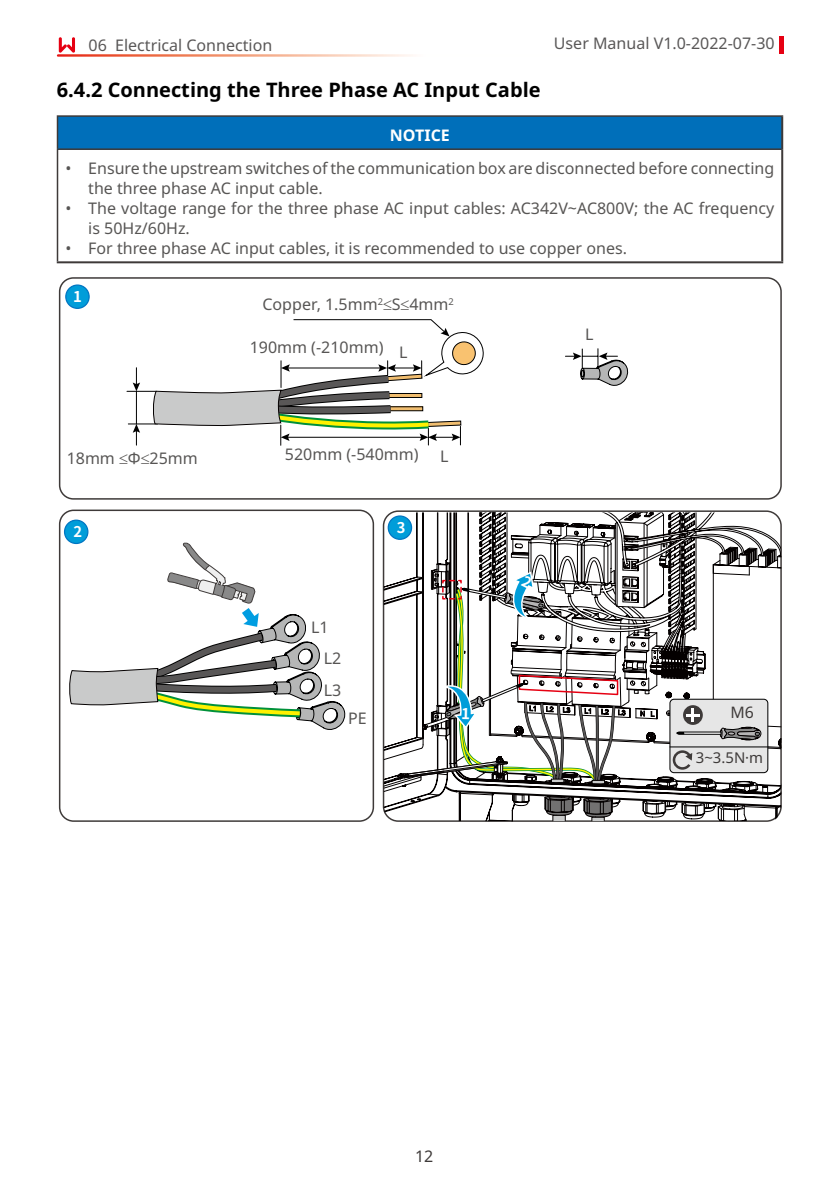
<style>
.page{position:relative;width:840px;height:1191px;background:#fff}
.page>*{position:absolute;margin:0;border:0;box-sizing:border-box;transform-origin:0 0}
.t1{font:700 20px "Noto Sans";color:#000}
.t2{font:16px/20px "Noto Sans";color:#575554}
.t3{font:16px "Noto Sans";color:#595757}
.t4{font:700 16px "Noto Sans";color:#fff}
.t5{font:16px "Noto Sans";color:#3e3a39}
.t6{font:15.8px "Noto Sans";color:#3e3a39}
.t7{font:14.8px "Noto Sans";color:#3e3a39}
.t8{font:700 14.8px "Source Han Sans CN";color:#fff}
</style>
<div class="page">
<svg style="left:779px;top:36px;width:3px;height:18px"></svg>
<svg style="left:59px;top:37px;width:16px;height:16px"></svg>
<div style="left:57px;top:116px;width:724px;height:33px;background:#006fba"></div>
<hr style="left:57px;top:115px;width:725px;height:2px;background:#3e3a39">
<hr style="left:57px;top:117px;width:1px;height:31px;background:#3e3a39">
<hr style="left:57px;top:148px;width:723px;height:2px;background:#3e3a39">
<hr style="left:57px;top:150px;width:1px;height:111px;background:#3e3a39">
<hr style="left:780px;top:117px;width:2px;height:32px;background:#3e3a39">
<hr style="left:780px;top:149px;width:2px;height:112px;background:#3e3a39">
<hr style="left:57px;top:261px;width:725px;height:2px;background:#3e3a39">
<svg style="left:58px;top:277px;width:724px;height:545px"></svg>
<div style="left:65px;top:520px;width:23px;height:23px;background:#009dd9;border-radius:50%"></div>
<div style="left:64px;top:519px;width:24px;height:25px;border:1px solid #0075c2;border-radius:50%"></div>
<svg style="left:565px;top:349px;width:67px;height:38px"></svg>
<svg style="left:127px;top:261px;width:358px;height:184px"></svg>
<svg style="left:68px;top:542px;width:282px;height:189px"></svg>
<svg style="left:383px;top:512px;width:11px;height:309px"></svg>
<svg style="left:399px;top:512px;width:381px;height:309px"></svg>
<p class="t3" style="left:88px;top:34px;width:185px">06 Electrical Connection</p>
<p class="t3" style="left:553px;top:32px;width:222px">User Manual V1.0-2022-07-30</p>
<p class="t1" style="left:57px;top:75px;width:485px">6.4.2 Connecting the Three Phase AC Input Cable</p>
<p class="t4" style="left:389px;top:124px;width:61px">NOTICE</p>
<p class="t2" style="left:88px;top:159px;width:687px;text-indent:-23px">• Ensure the upstream switches of the communication box are disconnected before connecting the three phase AC input cable.</p>
<p class="t2" style="left:88px;top:199px;width:687px;text-indent:-23px">• The voltage range for the three phase AC input cables: AC342V~AC800V; the AC frequency is 50Hz/60Hz.</p>
<p class="t2" style="left:65px;top:239px;width:562px">• For three phase AC input cables, it is recommended to use copper ones.</p>
<p class="t8" style="left:73px;top:288px;width:10px">1</p>
<p class="t2" style="left:262px;top:295px;width:193px">Copper, 1.5mm<sup>2</sup>≤S≤4mm<sup>2</sup></p>
<p class="t2" style="left:249px;top:338px;width:159px">190mm (-210mm) L</p>
<p class="t2" style="left:67px;top:449px;width:133px">18mm ≤Φ≤25mm</p>
<p class="t2" style="left:285px;top:444px;width:135px">520mm (-540mm)</p>
<p class="t8" style="left:73px;top:523px;width:10px">2</p>
<p class="t8" style="left:396px;top:519px;width:10px">3</p>
<p class="t2" style="left:440px;top:446px;width:10px">L</p>
<p class="t2" style="left:323px;top:612px;width:19px;line-height:30.8px;text-indent:-13px">L1<br>L2</p>
<p class="t2" style="left:323px;top:681px;width:19px">L3</p>
<p class="t2" style="left:348px;top:709px;width:20px">PE</p>
<p class="t2" style="left:585px;top:324px;width:10px">L</p>
<p class="t6" style="left:730px;top:701px;width:25px">M6</p>
<p class="t7" style="left:695px;top:747px;width:69px">3~3.5N·m</p>
<p class="t5" style="left:415px;top:1145px;width:20px">12</p>
</div>
